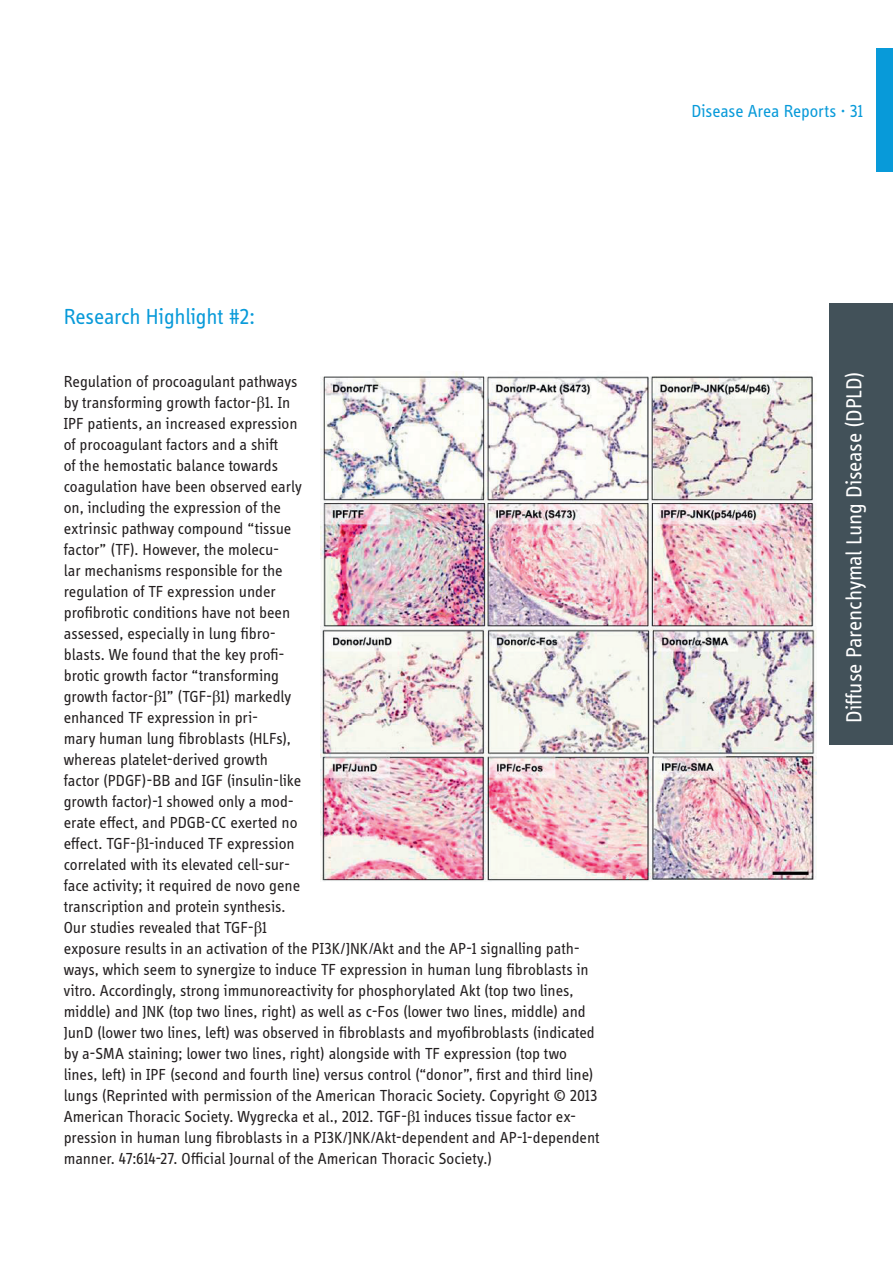
<style>
.page{position:relative;width:893px;height:1263px;background:#fff}
.page>*{position:absolute;margin:0;border:0;box-sizing:border-box;transform-origin:0 0}
.t1{font:22.5px "Info Display OT";letter-spacing:-.01em;color:#fff}
.t2{font:22.5px "Info Display OT";letter-spacing:-.01em;color:#089ad9}
.t3{font:18px "Info Display OT";letter-spacing:-.005em;color:#089ad9}
.t4{font:16.5px/21px "Info Display OT";color:#231f20}
.s1{font-family:"Times New Roman"}
</style>
<div class="page">
<div style="left:876px;top:48px;width:17px;height:123px;background:#089ad9"></div>
<div style="left:829px;top:303px;width:64px;height:441px;background:#425159"></div>
<img style="left:321px;top:371px;width:495px;height:510px">
<h1 class="t2" style="left:64px;top:303px;width:193px">Research Highlight #2:</h1>
<p class="t4" style="left:64px;top:371px;width:537px">Regulation of procoagulant pathways<br>by transforming growth factor-<span class="s1">β</span>1. In<br>IPF patients, an increased expression<br>of procoagulant factors and a shift<br>of the hemostatic balance towards<br>coagulation have been observed early<br>on, including the expression of the<br>extrinsic pathway compound “tissue<br>factor” (TF). However, the molecu-<br>lar mechanisms responsible for the<br>regulation of TF expression under<br>profibrotic conditions have not been<br>assessed, especially in lung fibro-<br>blasts. We found that the key profi-<br>brotic growth factor “transforming<br>growth factor-<span class="s1">β</span>1” (TGF-<span class="s1">β</span>1) markedly<br>enhanced TF expression in pri-<br>mary human lung fibroblasts (HLFs),<br>whereas platelet-derived growth<br>factor (PDGF)-BB and IGF (insulin-like<br>growth factor)-1 showed only a mod-<br>erate effect, and PDGB-CC exerted no<br>effect. TGF-<span class="s1">β</span>1-induced TF expression<br>correlated with its elevated cell-sur-<br>face activity; it required de novo gene<br>transcription and protein synthesis.<br>Our studies revealed that TGF-<span class="s1">β</span>1<br>exposure results in an activation of the PI3K/JNK/Akt and the AP-1 signalling path&shy;ways, which seem to synergize to induce TF expression in human lung fibroblasts in vitro. Accordingly, strong immunoreactivity for phosphorylated Akt (top two lines, middle) and JNK (top two lines, right) as well as c-Fos (lower two lines, middle) and JunD (lower two lines, left) was observed in fibroblasts and myofibroblasts (indicated by a-SMA staining; lower two lines, right) alongside with TF expression (top two lines, left) in IPF (second and fourth line) versus control (“donor”, first and third line) lungs (Reprinted with permission of the American Thoracic Society. Copyright © 2013<br>American Thoracic Society. Wygrecka et al., 2012. TGF-<span class="s1">β</span>1 induces tissue factor ex&shy;pression in human lung fibroblasts in a PI3K/JNK/Akt-dependent and AP-1-dependent manner. 47:614-27. Official Journal of the American Thoracic Society.)</p>
<p class="t3" style="left:691px;top:100px;width:173px">Disease Area Reports · 31</p>
<h1 class="t1" style="left:841px;top:723px;width:353px;rotate:-90deg">Diffuse Parenchymal Lung Disease (DPLD)</h1>
</div>
